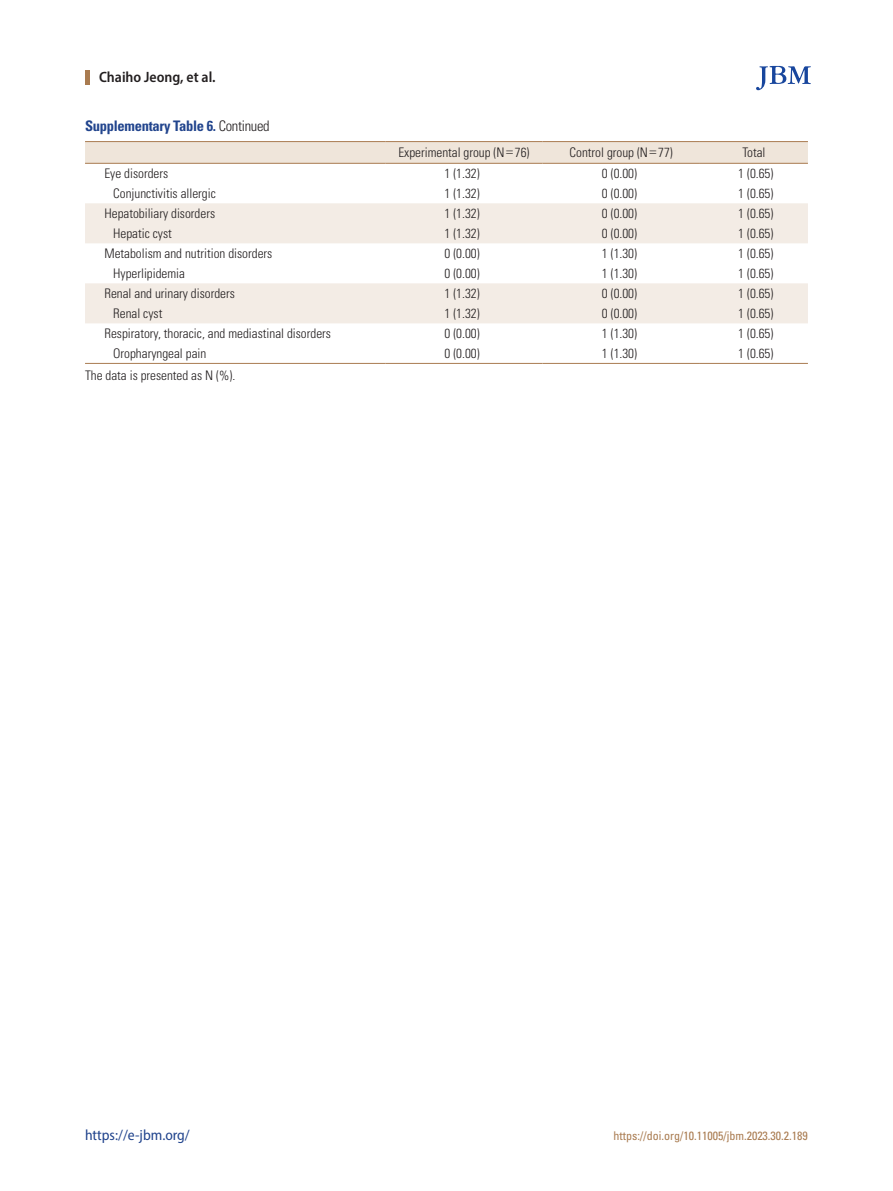
<style>
.page{position:relative;width:893px;height:1191px;background:#fff}
.page>*{position:absolute;margin:0;border:0;box-sizing:border-box;transform-origin:0 0}
.t1{font:semi-condensed 15px "Myriad Pro";color:#21448d}
.t2{font:600 semi-condensed 15px "Myriad Pro";color:#231f20}
.jbm_표그림캡션{font:700 condensed 14.55px "Univers LT Std";letter-spacing:-.02em;color:#21448d}
.jbm_표본문{font:300 condensed 13.2px "Univers LT Std";color:#231f20}
.t3{font:condensed 12px "Univers LT Std";color:#a97b50}
.s1{font-weight:300;color:#231f20}
.s2{font-family:"Dotum";font-weight:400;font-stretch:normal}
</style>
<div class="page">
<hr style="left:85px;top:70px;width:4px;height:15px;background:#a97b50">
<svg style="left:756px;top:66px;width:55px;height:24px"></svg>
<svg style="left:85px;top:142px;width:723px;height:21px;background:#eee3d8"></svg>
<svg style="left:85px;top:203px;width:723px;height:120px;fill:#f3ece5"></svg>
<hr style="left:85px;top:141px;width:300px;height:1px;background:#a97b50">
<hr style="left:385px;top:141px;width:158px;height:1px;background:#a97b50">
<hr style="left:543px;top:141px;width:157px;height:1px;background:#a97b50">
<hr style="left:700px;top:141px;width:108px;height:1px;background:#a97b50">
<hr style="left:85px;top:163px;width:300px;height:1px;background:#a97b50">
<hr style="left:385px;top:163px;width:158px;height:1px;background:#a97b50">
<hr style="left:543px;top:163px;width:157px;height:1px;background:#a97b50">
<hr style="left:700px;top:163px;width:108px;height:1px;background:#a97b50">
<hr style="left:85px;top:363px;width:300px;height:1px;background:#a97b50">
<hr style="left:385px;top:363px;width:158px;height:1px;background:#a97b50">
<hr style="left:543px;top:363px;width:157px;height:1px;background:#a97b50">
<hr style="left:700px;top:363px;width:108px;height:1px;background:#a97b50">
<p class="t2" style="left:99px;top:68px;width:118px">Chaiho Jeong, et al.</p>
<p class="jbm_표그림캡션" style="left:85px;top:117px;width:186px">Supplementary Table 6. <span class="s1">Continued</span></p>
<p class="jbm_표본문" style="left:398px;top:144px;width:133px">Experimental group (N<span class="s2">=</span>76)</p>
<p class="jbm_표본문" style="left:570px;top:144px;width:105px">Control group (N<span class="s2">=</span>77)</p>
<p class="jbm_표본문" style="left:742px;top:144px;width:25px">Total</p>
<p class="jbm_표본문" style="left:104px;top:165px;width:65px">Eye disorders</p>
<p class="jbm_표본문" style="left:445px;top:165px;width:37px">1 (1.32)</p>
<p class="jbm_표본문" style="left:602px;top:165px;width:37px">0 (0.00)</p>
<p class="jbm_표본문" style="left:738px;top:165px;width:37px">1 (0.65)</p>
<p class="jbm_표본문" style="left:113px;top:185px;width:104px">Conjunctivitis allergic</p>
<p class="jbm_표본문" style="left:445px;top:185px;width:37px">1 (1.32)</p>
<p class="jbm_표본문" style="left:602px;top:185px;width:37px">0 (0.00)</p>
<p class="jbm_표본문" style="left:738px;top:185px;width:37px">1 (0.65)</p>
<p class="jbm_표본문" style="left:104px;top:205px;width:112px">Hepatobiliary disorders</p>
<p class="jbm_표본문" style="left:445px;top:205px;width:37px">1 (1.32)</p>
<p class="jbm_표본문" style="left:602px;top:205px;width:37px">0 (0.00)</p>
<p class="jbm_표본문" style="left:738px;top:205px;width:37px">1 (0.65)</p>
<p class="jbm_표본문" style="left:113px;top:225px;width:60px">Hepatic cyst</p>
<p class="jbm_표본문" style="left:445px;top:225px;width:37px">1 (1.32)</p>
<p class="jbm_표본문" style="left:602px;top:225px;width:37px">0 (0.00)</p>
<p class="jbm_표본문" style="left:738px;top:225px;width:37px">1 (0.65)</p>
<p class="jbm_표본문" style="left:104px;top:245px;width:169px">Metabolism and nutrition disorders</p>
<p class="jbm_표본문" style="left:445px;top:245px;width:37px">0 (0.00)</p>
<p class="jbm_표본문" style="left:602px;top:245px;width:37px">1 (1.30)</p>
<p class="jbm_표본문" style="left:738px;top:245px;width:37px">1 (0.65)</p>
<p class="jbm_표본문" style="left:113px;top:265px;width:73px">Hyperlipidemia</p>
<p class="jbm_표본문" style="left:445px;top:265px;width:37px">0 (0.00)</p>
<p class="jbm_표본문" style="left:602px;top:265px;width:37px">1 (1.30)</p>
<p class="jbm_표본문" style="left:738px;top:265px;width:37px">1 (0.65)</p>
<p class="jbm_표본문" style="left:104px;top:285px;width:132px">Renal and urinary disorders</p>
<p class="jbm_표본문" style="left:445px;top:285px;width:37px">1 (1.32)</p>
<p class="jbm_표본문" style="left:602px;top:285px;width:37px">0 (0.00)</p>
<p class="jbm_표본문" style="left:738px;top:285px;width:37px">1 (0.65)</p>
<p class="jbm_표본문" style="left:113px;top:305px;width:51px">Renal cyst</p>
<p class="jbm_표본문" style="left:445px;top:305px;width:37px">1 (1.32)</p>
<p class="jbm_표본문" style="left:602px;top:305px;width:37px">0 (0.00)</p>
<p class="jbm_표본문" style="left:738px;top:305px;width:37px">1 (0.65)</p>
<p class="jbm_표본문" style="left:104px;top:325px;width:228px">Respiratory, thoracic, and mediastinal disorders</p>
<p class="jbm_표본문" style="left:445px;top:325px;width:37px">0 (0.00)</p>
<p class="jbm_표본문" style="left:602px;top:325px;width:37px">1 (1.30)</p>
<p class="jbm_표본문" style="left:738px;top:325px;width:37px">1 (0.65)</p>
<p class="jbm_표본문" style="left:113px;top:345px;width:95px">Oropharyngeal pain</p>
<p class="jbm_표본문" style="left:445px;top:345px;width:37px">0 (0.00)</p>
<p class="jbm_표본문" style="left:602px;top:345px;width:37px">1 (1.30)</p>
<p class="jbm_표본문" style="left:738px;top:345px;width:37px">1 (0.65)</p>
<p class="jbm_표본문" style="left:85px;top:368px;width:152px">The data is presented as N (%).</p>
<p class="t1" style="left:85px;top:1125px;width:106px">https://e-jbm.org/</p>
<p class="t3" style="left:613px;top:1127px;width:196px">https://doi.org/10.11005/jbm.2023.30.2.189</p>
</div>
